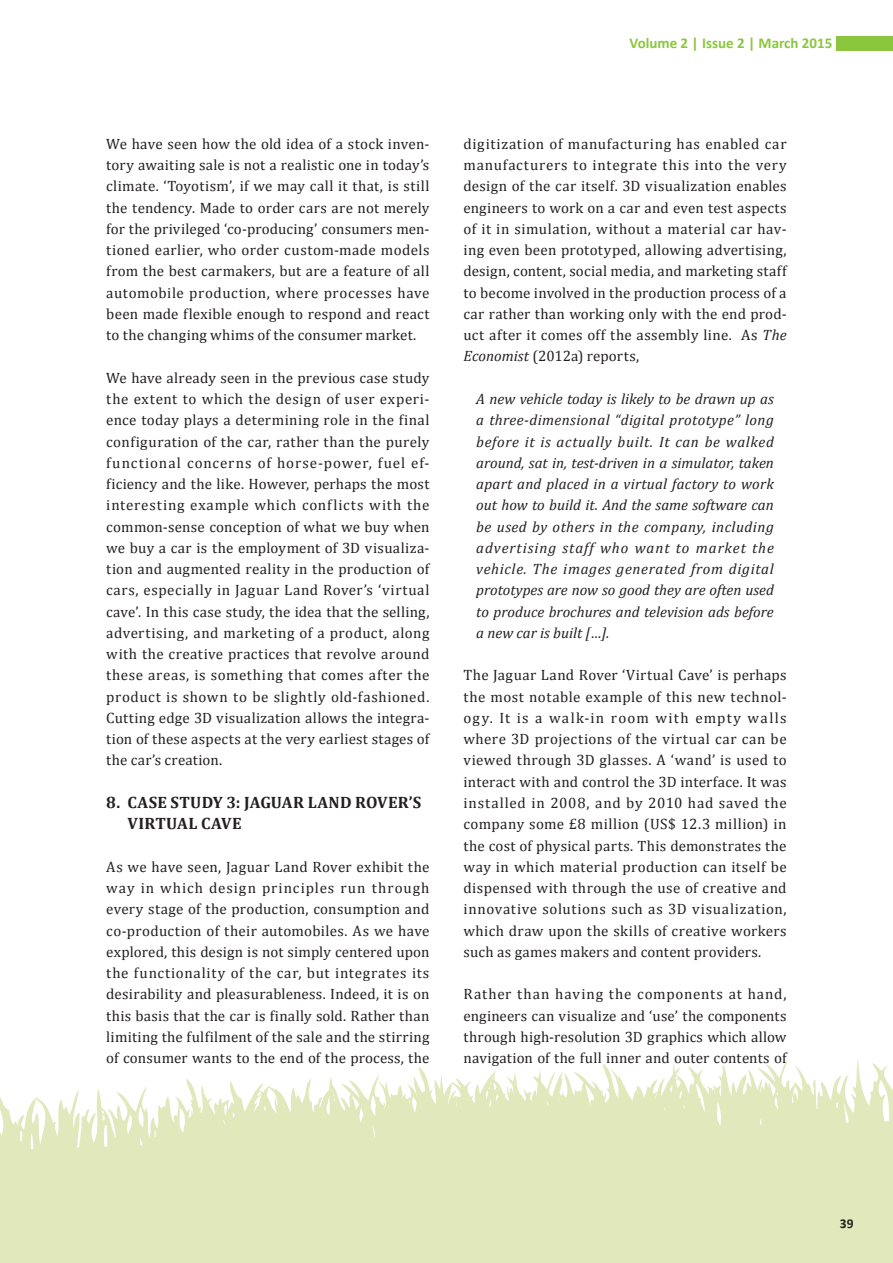
<style>
.page{position:relative;width:893px;height:1263px;background:#fff}
.page>*{position:absolute;margin:0;border:0;box-sizing:border-box;transform-origin:0 0}
.journal_section_titl{font:700 16.5px/21.5px "Cambria";letter-spacing:.015em;color:#231f20}
.journal{font:15px/21.3px "Cambria";letter-spacing:.015em;color:#231f20;text-align:justify}
.journal_quotation{font:italic 15px/21.3px "Cambria";letter-spacing:.005em;color:#231f20;text-align:justify}
.t1{font:700 15px "Calibri";color:#8bc63e}
.t2{font:700 13.5px "Calibri";color:#231f20}
.s1{font-style:italic}
</style>
<div class="page">
<svg style="left:0;top:1059px;width:893px;height:204px;fill:#e0e8bc"></svg>
<div style="left:836px;top:36px;width:57px;height:15px;background:#8bc63e"></div>
<p class="t1" style="left:629px;top:34px;width:204px">Volume 2 | Issue 2 | March 2015</p>
<p class="journal" style="left:106px;top:133px;width:325px">We have seen how the old idea of a stock inven&shy;tory awaiting sale is not a realistic one in today’s climate. ‘Toyotism’, if we may call it that, is still the tendency. Made to order cars are not merely for the privileged ‘co-producing’ consumers men&shy;tioned earlier, who order custom-made models from the best carmakers, but are a feature of all automobile production, where processes have been made flexible enough to respond and react to the changing whims of the consumer market.</p>
<p class="journal" style="left:106px;top:367px;width:325px">We have already seen in the previous case study the extent to which the design of user experi&shy;ence today plays a determining role in the final configuration of the car, rather than the purely functional concerns of horse-power, fuel ef&shy;ficiency and the like. However, perhaps the most interesting example which conflicts with the common-sense conception of what we buy when we buy a car is the employment of 3D visualiza&shy;tion and augmented reality in the production of cars, especially in Jaguar Land Rover’s ‘virtual cave’. In this case study, the idea that the selling, advertising, and marketing of a product, along with the creative practices that revolve around these areas, is something that comes after the product is shown to be slightly old-fashioned.<br>Cutting edge 3D visualization allows the integra&shy;tion of these aspects at the very earliest stages of the car’s creation.</p>
<p class="journal_section_titl" style="left:128px;top:791px;width:295px;text-indent:-21px">8. CASE STUDY 3: JAGUAR LAND ROVER’S<br>VIRTUAL CAVE</p>
<p class="journal" style="left:106px;top:856px;width:325px">As we have seen, Jaguar Land Rover exhibit the way in which design principles run through every stage of the production, consumption and co-production of their automobiles. As we have explored, this design is not simply centered upon the functionality of the car, but integrates its desirability and pleasurableness. Indeed, it is on this basis that the car is finally sold. Rather than limiting the fulfilment of the sale and the stirring of consumer wants to the end of the process, the</p>
<p class="journal" style="left:463px;top:133px;width:325px">digitization of manufacturing has enabled car manufacturers to integrate this into the very design of the car itself. 3D visualization enables engineers to work on a car and even test aspects of it in simulation, without a material car hav&shy;ing even been prototyped, allowing advertising, design, content, social media, and marketing staff to become involved in the production process of a car rather than working only with the end prod&shy;uct after it comes off the assembly line. As <span class="s1">The Economist</span> (2012a) reports,</p>
<p class="journal_quotation" style="left:476px;top:388px;width:299px">A new vehicle today is likely to be drawn up as a three-dimensional “digital prototype” long before it is actually built. It can be walked around, sat in, test-driven in a simulator, taken apart and placed in a virtual factory to work out how to build it. And the same software can be used by others in the company, including advertising staff who want to market the vehicle. The images generated from digital prototypes are now so good they are often used to produce brochures and television ads before a new car is built […].</p>
<p class="journal" style="left:463px;top:664px;width:325px">The Jaguar Land Rover ‘Virtual Cave’ is perhaps the most notable example of this new technol&shy;ogy. It is a walk-in room with empty walls where 3D projections of the virtual car can be viewed through 3D glasses. A ‘wand’ is used to interact with and control the 3D interface. It was installed in 2008, and by 2010 had saved the company some £8 million (US$ 12.3 million) in the cost of physical parts. This demonstrates the way in which material production can itself be dispensed with through the use of creative and innovative solutions such as 3D visualization, which draw upon the skills of creative workers such as games makers and content providers.</p>
<p class="journal" style="left:463px;top:983px;width:325px">Rather than having the components at hand, engineers can visualize and ‘use’ the components through high-resolution 3D graphics which allow navigation of the full inner and outer contents of</p>
<p class="t2" style="left:840px;top:1214px;width:15px">39</p>
</div>
